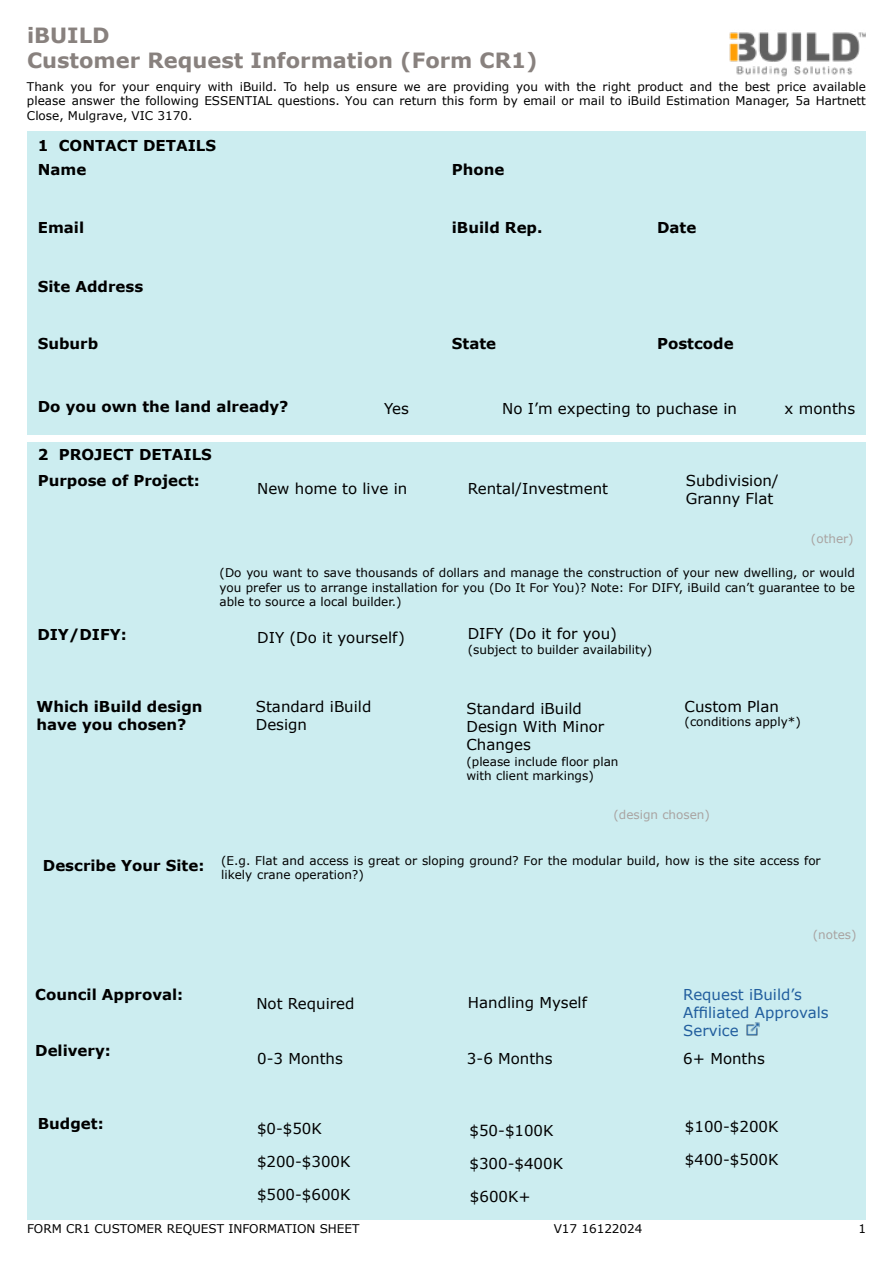
<style>
.page{position:relative;width:893px;height:1263px;background:#fff}
.page>*{position:absolute;margin:0;border:0;box-sizing:border-box;transform-origin:0 0}
.t1{font:700 21px/25.2px "Verdana";color:#88817e}
.t2{font:15px/18px "Verdana";color:#000}
.t3{font:700 15px/26.1px "Verdana";color:#000}
.t4{font:15px/18px "Verdana";color:#215e9e}
.t5{font:700 15px "Verdana";color:#000}
.t6{font:12px/14.4px "Verdana";color:#000;text-align:justify}
.t7{font:12px "Verdana";color:#a9a3a1}
</style>
<div class="page">
<img style="left:729px;top:32px;width:137px;height:45px">
<div style="left:27px;top:131px;width:839px;height:304px;background:#ccedf0"></div>
<div style="left:27px;top:442px;width:839px;height:778px;background:#ccedf0"></div>
<img style="left:746px;top:1023px;width:13px;height:13px">
<h1 class="t1" style="left:27px;top:23px;width:512px">iBUILD<br>Customer Request Information (Form CR1)</h1>
<p class="t6" style="left:27px;top:79px;width:840px">Thank you for your enquiry with iBuild. To help us ensure we are providing you with the right product and the best price available please answer the following ESSENTIAL questions. You can return this form by email or mail to iBuild Estimation Manager, 5a Hartnett Close, Mulgrave, VIC 3170.</p>
<p class="t3" style="left:38px;top:132px;width:180px">1 CONTACT DETAILS</p>
<p class="t3" style="left:38px;top:157px;width:50px">Name</p>
<p class="t3" style="left:38px;top:215px;width:48px">Email</p>
<p class="t3" style="left:38px;top:274px;width:107px">Site Address</p>
<p class="t3" style="left:452px;top:157px;width:54px">Phone</p>
<p class="t3" style="left:452px;top:215px;width:92px">iBuild Rep.</p>
<p class="t3" style="left:657px;top:215px;width:41px">Date</p>
<p class="t3" style="left:38px;top:331px;width:62px">Suburb</p>
<p class="t3" style="left:452px;top:331px;width:46px">State</p>
<p class="t3" style="left:657px;top:331px;width:78px">Postcode</p>
<p class="t3" style="left:38px;top:394px;width:252px">Do you own the land already?</p>
<p class="t2" style="left:384px;top:400px;width:27px">Yes</p>
<p class="t2" style="left:502px;top:399px;width:236px">No I’m expecting to puchase in</p>
<p class="t2" style="left:785px;top:399px;width:72px">x months</p>
<p class="t3" style="left:38px;top:442px;width:176px">2 PROJECT DETAILS<br>Purpose of Project:</p>
<p class="t2" style="left:257px;top:480px;width:152px">New home to live in</p>
<p class="t2" style="left:468px;top:479px;width:142px">Rental/Investment</p>
<p class="t2" style="left:686px;top:472px;width:94px">Subdivision/<br>Granny Flat</p>
<p class="t5" style="left:37px;top:625px;width:91px">DIY/DIFY:</p>
<p class="t7" style="left:811px;top:531px;width:44px">(other)</p>
<p class="t6" style="left:220px;top:566px;width:637px">(Do you want to save thousands of dollars and manage the construction of your new dwelling, or would you prefer us to arrange installation for you (Do It For You)? Note: For DIFY, iBuild can’t guarantee to be able to source a local builder.)</p>
<p class="t2" style="left:257px;top:629px;width:149px">DIY (Do it yourself)</p>
<p class="t2" style="left:468px;top:625px;width:151px">DIFY (Do it for you)</p>
<p class="t6" style="left:468px;top:642px;width:186px">(subject to builder availability)</p>
<p class="t3" style="left:36px;top:697px;width:168px;line-height:18px">Which iBuild design have you chosen?</p>
<p class="t3" style="left:43px;top:852px;width:163px">Describe Your Site:</p>
<p class="t2" style="left:256px;top:698px;width:117px">Standard iBuild<br>Design</p>
<p class="t2" style="left:466px;top:700px;width:139px">Standard iBuild<br>Design With Minor<br>Changes</p>
<p class="t6" style="left:466px;top:755px;width:154px">(please include floor plan with client markings)</p>
<p class="t2" style="left:684px;top:697px;width:96px">Custom Plan</p>
<p class="t6" style="left:684px;top:714px;width:118px">(conditions apply*)</p>
<p class="t7" style="left:613px;top:807px;width:98px">(design chosen)</p>
<p class="t6" style="left:221px;top:854px;width:601px">(E.g. Flat and access is great or sloping ground? For the modular build, how is the site access for likely crane operation?)</p>
<p class="t3" style="left:35px;top:982px;width:150px">Council Approval:</p>
<p class="t7" style="left:813px;top:927px;width:45px">(notes)</p>
<p class="t2" style="left:256px;top:995px;width:100px">Not Required</p>
<p class="t2" style="left:468px;top:994px;width:121px">Handling Myself</p>
<p class="t4" style="left:683px;top:986px;width:147px">Request iBuild’s<br>Affiliated Approvals<br>Service</p>
<p class="t3" style="left:35px;top:1038px;width:77px">Delivery:</p>
<p class="t2" style="left:257px;top:1050px;width:87px">0-3 Months</p>
<p class="t2" style="left:467px;top:1050px;width:87px">3-6 Months</p>
<p class="t2" style="left:683px;top:1050px;width:83px">6+ Months</p>
<p class="t3" style="left:38px;top:1111px;width:67px">Budget:</p>
<p class="t2" style="left:470px;top:1122px;width:85px">$50-$100K</p>
<p class="t2" style="left:685px;top:1118px;width:95px">$100-$200K</p>
<p class="t2" style="left:470px;top:1155px;width:95px">$300-$400K</p>
<p class="t2" style="left:685px;top:1151px;width:95px">$400-$500K</p>
<p class="t2" style="left:257px;top:1120px;width:66px">$0-$50K</p>
<p class="t2" style="left:257px;top:1153px;width:95px">$200-$300K</p>
<p class="t2" style="left:257px;top:1186px;width:95px">$500-$600K</p>
<p class="t2" style="left:470px;top:1188px;width:62px">$600K+</p>
<p class="t6" style="left:27px;top:1222px;width:334px">FORM CR1 CUSTOMER REQUEST INFORMATION SHEET</p>
<p class="t6" style="left:554px;top:1222px;width:90px">V17 16122024</p>
<p class="t6" style="left:858px;top:1222px;width:9px">1</p>
</div>
